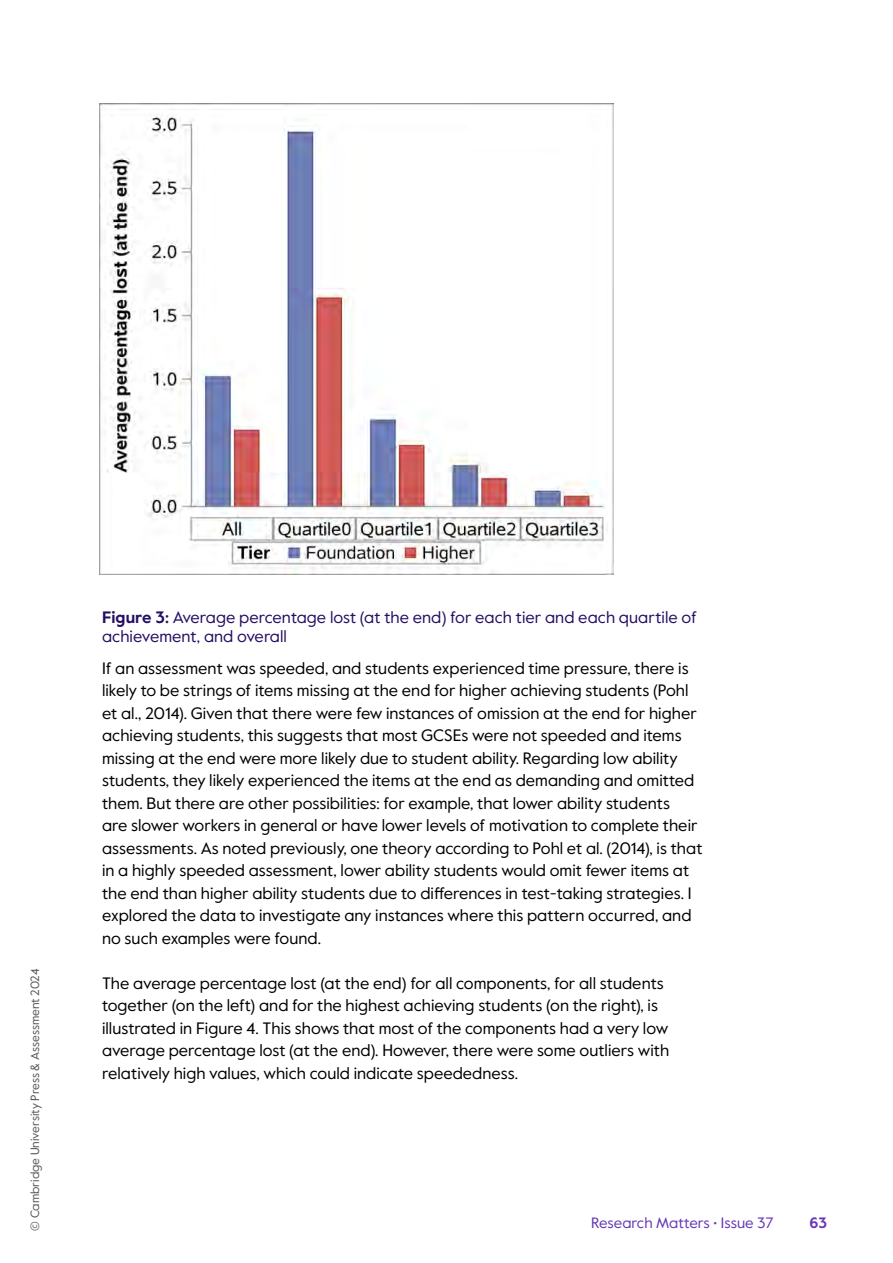
<style>
.page{position:relative;width:893px;height:1263px;background:#fff}
.page>*{position:absolute;margin:0;border:0;box-sizing:border-box;transform-origin:0 0}
.P_Body{font:16.5px/22.5px "Value Sans Pro";color:#000}
.P_Table_and_figure_caption{font:16.5px/19.5px "Value Sans Pro";letter-spacing:.005em;color:#250e62}
.t1{font:15px "Value Sans Pro";color:#6638b6}
.t2{font:700 15px "Value Sans Pro";color:#6638b6}
.t3{font:12px "Value Sans Pro";color:#575756}
.s1{font-weight:700}
</style>
<div class="page">
<img style="left:100px;top:104px;width:514px;height:471px">
<p class="t3" style="left:28px;top:1231px;width:263px;rotate:-90deg">© Cambridge University Press &amp; Assessment 2024</p>
<p class="P_Table_and_figure_caption" style="left:102px;top:608px;width:596px"><span class="s1">Figure 3:</span> Average percentage lost (at the end) for each tier and each quartile of achievement, and overall</p>
<p class="P_Body" style="left:102px;top:657px;width:602px">If an assessment was speeded, and students experienced time pressure, there is likely to be strings of items missing at the end for higher achieving students (Pohl et al., 2014). Given that there were few instances of omission at the end for higher achieving students, this suggests that most GCSEs were not speeded and items missing at the end were more likely due to student ability. Regarding low ability students, they likely experienced the items at the end as demanding and omitted them. But there are other possibilities: for example, that lower ability students<br>are slower workers in general or have lower levels of motivation to complete their assessments. As noted previously, one theory according to Pohl et al. (2014), is that in a highly speeded assessment, lower ability students would omit fewer items at the end than higher ability students due to differences in test-taking strategies. I explored the data to investigate any instances where this pattern occurred, and no such examples were found.</p>
<p class="P_Body" style="left:102px;top:972px;width:569px">The average percentage lost (at the end) for all components, for all students together (on the left) and for the highest achieving students (on the right), is illustrated in Figure 4. This shows that most of the components had a very low average percentage lost (at the end). However, there were some outliers with relatively high values, which could indicate speededness.</p>
<p class="t1" style="left:591px;top:1213px;width:184px">Research Matters • Issue 37</p>
<p class="t2" style="left:809px;top:1213px;width:19px">63</p>
</div>
